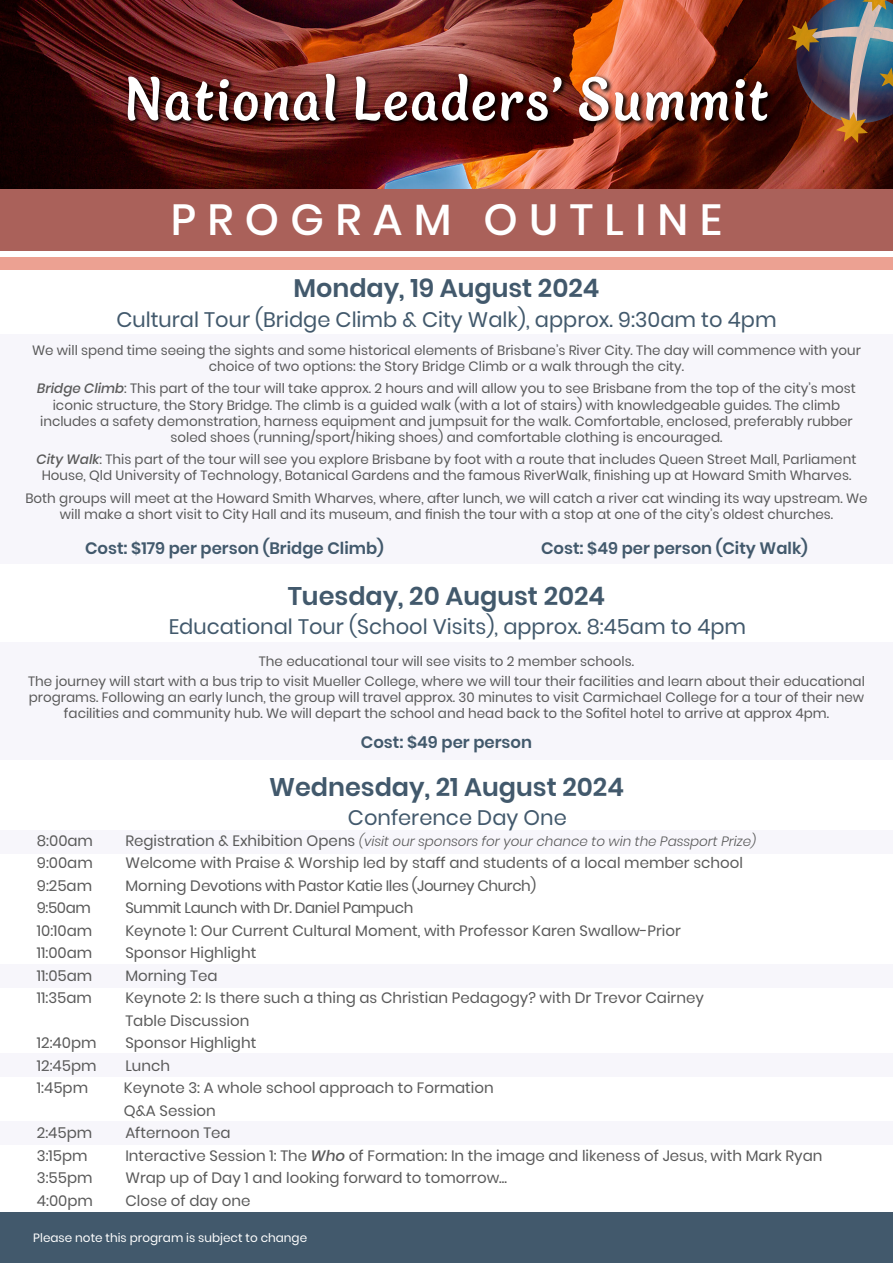
<style>
.page{position:relative;width:893px;height:1263px;background:#fff}
.page>*{position:absolute;margin:0;border:0;box-sizing:border-box;transform-origin:0 0}
.t1{font:700 76.5px "Blanket";letter-spacing:.03em;color:#fff}
.t2{font:500 43.5px "Poppins";letter-spacing:.26em;color:#fff}
.t3{font:600 25.5px "Poppins";color:#42596c}
.t4{font:21px "Poppins";color:#42596c}
.t5{font:600 16.5px "Poppins";color:#42596c}
.t6{font:15px/22.5px "Poppins";color:#5a5a5a}
.t7{font:15px "Poppins";letter-spacing:-.025em;color:#5a5a5a}
.t8{font:13.5px/16.2px "Poppins";color:#5a5a5a;text-align:center}
.t9{font:italic 300 13.5px "Poppins";color:#5a5a5a}
.t10{font:12px "Poppins";color:#fff}
.s1{font-weight:500;font-style:italic}
.s2{font-weight:400;font-style:normal;font-size:15px}
</style>
<div class="page">
<img style="left:0;top:0;width:893px;height:189px">
<div style="left:124px;top:71px;width:651px;height:57px;background:#000;opacity:.75"></div>
<div style="left:127px;top:73px;width:646px;height:53px;background:#000;opacity:.6"></div>
<div style="left:0;top:642px;width:893px;height:118px;background:#f7f6fb"></div>
<div style="left:0;top:1121px;width:893px;height:24px;background:#f7f6fb"></div>
<div style="left:0;top:1054px;width:893px;height:23px;background:#f7f6fb"></div>
<div style="left:0;top:965px;width:893px;height:23px;background:#f7f6fb"></div>
<div style="left:0;top:830px;width:893px;height:23px;background:#f7f6fb"></div>
<div style="left:0;top:1212px;width:893px;height:51px;background:#42596c"></div>
<div style="left:0;top:257px;width:893px;height:13px;background:#eca192"></div>
<div style="left:0;top:189px;width:893px;height:62px;background:#aa615a"></div>
<div style="left:0;top:334px;width:893px;height:230px;background:#f7f6fb"></div>
<img style="left:787px;top:0;width:106px;height:143px">
<h1 class="t1" style="left:125px;top:63px;width:645px">National Leaders’ Summit</h1>
<h2 class="t2" style="left:171px;top:194px;width:553px">PROGRAM OUTLINE</h2>
<h3 class="t3" style="left:293px;top:273px;width:308px">Monday, 19 August 2024</h3>
<h3 class="t4" style="left:116px;top:307px;width:662px">Cultural Tour (Bridge Climb &amp; City Walk), approx. 9:30am to 4pm</h3>
<p class="t8" style="left:32px;top:342px;width:830px">We will spend time seeing the sights and some historical elements of Brisbane’s River City. The day will commence with your choice of two options: the Story Bridge Climb or a walk through the city.</p>
<p class="t8" style="left:37px;top:381px;width:820px"><span class="s1">Bridge Climb</span>: This part of the tour will take approx. 2 hours and will allow you to see Brisbane from the top of the city’s most iconic structure, the Story Bridge. The climb is a guided walk (with a lot of stairs) with knowledgeable guides. The climb includes a safety demonstration, harness equipment and jumpsuit for the walk. Comfortable, enclosed, preferably rubber soled shoes (running/sport/hiking shoes) and comfortable clothing is encouraged.</p>
<p class="t8" style="left:37px;top:451px;width:821px"><span class="s1">City Walk</span>: This part of the tour will see you explore Brisbane by foot with a route that includes Queen Street Mall, Parliament<br>House, Qld University of Technology, Botanical Gardens and the famous RiverWalk, finishing up at Howard Smith Wharves.</p>
<p class="t8" style="left:25px;top:490px;width:844px">Both groups will meet at the Howard Smith Wharves, where, after lunch, we will catch a river cat winding its way upstream. We will make a short visit to City Hall and its museum, and finish the tour with a stop at one of the city’s oldest churches.</p>
<p class="t5" style="left:85px;top:539px;width:300px">Cost: $179 per person (Bridge Climb)</p>
<p class="t5" style="left:541px;top:539px;width:268px">Cost: $49 per person (City Walk)</p>
<h3 class="t3" style="left:293px;top:440px;width:308px">Monday, 19 August 2024</h3>
<h3 class="t3" style="left:288px;top:581px;width:319px">Tuesday, 20 August 2024</h3>
<h3 class="t4" style="left:169px;top:614px;width:579px">Educational Tour (School Visits), approx. 8:45am to 4pm</h3>
<p class="t8" style="left:28px;top:652px;width:838px;line-height:19.2px">The educational tour will see visits to 2 member schools.<br>The journey will start with a bus trip to visit Mueller College, where we will tour their facilities and learn about their educational</p>
<p class="t8" style="left:29px;top:689px;width:837px">programs. Following an early lunch, the group will travel approx. 30 minutes to visit Carmichael College for a tour of their new facilities and community hub. We will depart the school and head back to the Sofitel hotel to arrive at approx 4pm.</p>
<p class="t5" style="left:361px;top:733px;width:173px">Cost: $49 per person</p>
<h3 class="t3" style="left:269px;top:772px;width:356px">Wednesday, 21 August 2024</h3>
<h3 class="t4" style="left:348px;top:805px;width:220px">Conference Day One</h3>
<p class="t6" style="left:37px;top:829px;width:58px">8:00am</p>
<p class="t9" style="left:125px;top:833px;width:632px"><span class="s2">Registration &amp; Exhibition Opens</span> (visit our sponsors for your chance to win the Passport Prize)</p>
<p class="t6" style="left:37px;top:852px;width:57px">9:00am</p>
<p class="t6" style="left:125px;top:852px;width:619px">Welcome with Praise &amp; Worship led by staff and students of a local member school</p>
<p class="t6" style="left:37px;top:874px;width:57px">9:25am</p>
<p class="t7" style="left:125px;top:877px;width:412px">Morning Devotions with Pastor Katie Iles (Journey Church)</p>
<p class="t6" style="left:37px;top:897px;width:56px">9:50am</p>
<p class="t7" style="left:125px;top:899px;width:289px">Summit Launch with Dr. Daniel Pampuch</p>
<p class="t6" style="left:37px;top:919px;width:57px">10:10am</p>
<p class="t6" style="left:125px;top:919px;width:557px">Keynote 1: Our Current Cultural Moment, with Professor Karen Swallow-Prior</p>
<p class="t6" style="left:37px;top:942px;width:57px">11:00am</p>
<p class="t6" style="left:125px;top:942px;width:132px">Sponsor Highlight</p>
<p class="t6" style="left:37px;top:964px;width:57px">11:05am</p>
<p class="t6" style="left:125px;top:964px;width:94px">Morning Tea</p>
<p class="t6" style="left:37px;top:987px;width:57px">11:35am</p>
<p class="t6" style="left:125px;top:987px;width:580px">Keynote 2: Is there such a thing as Christian Pedagogy? with Dr Trevor Cairney<br>Table Discussion</p>
<p class="t6" style="left:37px;top:1032px;width:61px">12:40pm</p>
<p class="t6" style="left:125px;top:1032px;width:132px">Sponsor Highlight</p>
<p class="t6" style="left:37px;top:1054px;width:61px">12:45pm</p>
<p class="t6" style="left:125px;top:1054px;width:46px">Lunch</p>
<p class="t6" style="left:37px;top:1077px;width:53px">1:45pm</p>
<p class="t6" style="left:124px;top:1077px;width:371px">Keynote 3: A whole school approach to Formation<br>Q&amp;A Session</p>
<p class="t6" style="left:37px;top:1122px;width:57px">2:45pm</p>
<p class="t6" style="left:125px;top:1122px;width:107px">Afternoon Tea</p>
<p class="t6" style="left:37px;top:1144px;width:52px">3:15pm</p>
<p class="t6" style="left:125px;top:1144px;width:699px">Interactive Session 1: The <span class="s1">Who</span> of Formation: In the image and likeness of Jesus, with Mark Ryan</p>
<p class="t6" style="left:37px;top:1167px;width:57px">3:55pm</p>
<p class="t6" style="left:125px;top:1167px;width:383px">Wrap up of Day 1 and looking forward to tomorrow...</p>
<p class="t6" style="left:37px;top:1189px;width:58px">4:00pm</p>
<p class="t6" style="left:125px;top:1189px;width:126px">Close of day one</p>
<p class="t10" style="left:33px;top:1230px;width:275px">Please note this program is subject to change</p>
</div>
